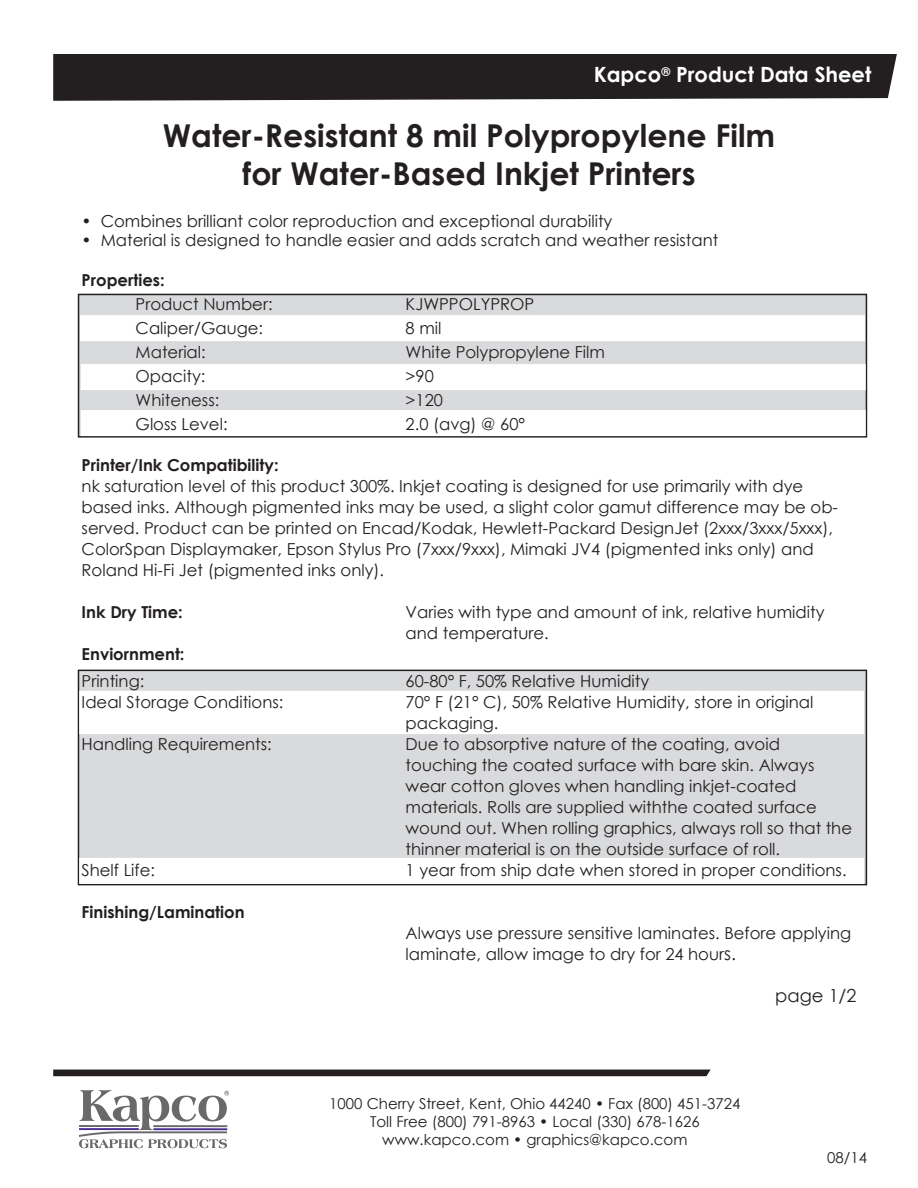
<style>
.page{position:relative;width:918px;height:1188px;background:#fff}
.page>*{position:absolute;margin:0;border:0;box-sizing:border-box;transform-origin:0 0}
.t1{font:700 31.5px "Century Gothic";color:#231f20}
.t2{font:700 21px "Century Gothic";color:#fff}
.t3{font:18px "Century Gothic";color:#231f20}
.t4{font:16.5px/21px "Century Gothic";color:#231f20}
.t5{font:700 16.5px "Century Gothic";color:#231f20}
.t6{font:15px "Century Gothic";color:#231f20}
.s1{font-size:18px}
</style>
<div class="page">
<img style="left:79px;top:1090px;width:150px;height:59px">
<div style="left:53px;top:54px;width:844px;height:47px;background:#231f20"></div>
<svg style="left:53px;top:1069px;width:658px;height:8px;background:#474445"></svg>
<div style="left:79px;top:294px;width:787px;height:143px;background:#d9dadc"></div>
<div style="left:78px;top:294px;width:789px;height:144px;border:2px solid #231f20"></div>
<div style="left:78px;top:670px;width:788px;height:215px;background:#d9dadc"></div>
<div style="left:78px;top:670px;width:789px;height:215px;border:2px solid #231f20"></div>
<div style="left:80px;top:315px;width:785px;height:26px;background:#fff"></div>
<div style="left:81px;top:364px;width:785px;height:26px;background:#fff"></div>
<div style="left:81px;top:410px;width:785px;height:26px;background:#fff"></div>
<div style="left:79px;top:691px;width:785px;height:43px;background:#fff"></div>
<div style="left:79px;top:858px;width:785px;height:26px;background:#fff"></div>
<p class="t2" style="left:594px;top:59px;width:279px">Kapco<sup>®</sup> Product Data Sheet</p>
<p class="t1" style="left:163px;top:112px;width:614px">Water-Resistant 8 mil Polypropylene Film</p>
<p class="t1" style="left:243px;top:150px;width:454px">for Water-Based Inkjet Printers</p>
<p class="t4" style="left:82px;top:210px;width:532px">• Combines brilliant color reproduction and exceptional durability</p>
<p class="t4" style="left:82px;top:230px;width:638px">• Material is designed to handle easier and adds scratch and weather resistant</p>
<p class="t5" style="left:82px;top:267px;width:85px">Properties:</p>
<p class="t4" style="left:136px;top:293px;width:138px">Product Number:</p>
<p class="t4" style="left:406px;top:293px;width:130px">KJWPPOLYPROP</p>
<p class="t4" style="left:136px;top:317px;width:129px">Caliper/Gauge:</p>
<p class="t4" style="left:406px;top:317px;width:37px">8 mil</p>
<p class="t4" style="left:136px;top:341px;width:72px">Material:</p>
<p class="t4" style="left:406px;top:341px;width:201px">White Polypropylene Film</p>
<p class="t4" style="left:136px;top:365px;width:71px">Opacity:</p>
<p class="t4" style="left:406px;top:365px;width:30px">&gt;90</p>
<p class="t4" style="left:136px;top:389px;width:85px">Whiteness:</p>
<p class="t4" style="left:406px;top:389px;width:39px">&gt;120</p>
<p class="t4" style="left:136px;top:413px;width:93px">Gloss Level:</p>
<p class="t4" style="left:406px;top:413px;width:121px">2.0 (avg) @ 60°</p>
<p class="t5" style="left:82px;top:452px;width:199px">Printer/Ink Compatibility:</p>
<p class="t4" style="left:82px;top:475px;width:758px">nk saturation level of this product 300%. Inkjet coating is designed for use primarily with dye based inks. Although pigmented inks may be used, a slight color gamut difference may be ob&shy;served. Product can be printed on Encad/Kodak, Hewlett-Packard DesignJet (2xxx/3xxx/5xxx), ColorSpan Displaymaker, Epson Stylus Pro (7xxx/9xxx), Mimaki JV4 (pigmented inks only) and Roland Hi-Fi Jet (pigmented inks only).</p>
<p class="t5" style="left:82px;top:599px;width:103px">Ink Dry Time:</p>
<p class="t4" style="left:406px;top:601px;width:420px">Varies with type and amount of ink, relative humidity and temperature.</p>
<p class="t5" style="left:82px;top:641px;width:104px">Enviornment:</p>
<p class="t4" style="left:82px;top:670px;width:64px">Printing:</p>
<p class="t4" style="left:406px;top:670px;width:245px">60-80° F, 50% Relative Humidity</p>
<p class="t4" style="left:82px;top:691px;width:203px">Ideal Storage Conditions:</p>
<p class="t4" style="left:406px;top:691px;width:409px">70° F (21° C), 50% Relative Humidity, store in original</p>
<p class="t4" style="left:406px;top:712px;width:94px">packaging.</p>
<p class="t4" style="left:82px;top:733px;width:192px">Handling Requirements:</p>
<p class="t4" style="left:406px;top:733px;width:410px">Due to absorptive nature of the coating, avoid touching the coated surface with bare skin. Always</p>
<p class="t4" style="left:406px;top:775px;width:392px">wear cotton gloves when handling inkjet-coated</p>
<p class="t4" style="left:406px;top:796px;width:413px">materials. Rolls are supplied withthe coated surface</p>
<p class="t4" style="left:406px;top:817px;width:448px">wound out. When rolling graphics, always roll so that the thinner material is on the outside surface of roll.</p>
<p class="t4" style="left:82px;top:859px;width:75px">Shelf Life:</p>
<p class="t4" style="left:406px;top:859px;width:443px">1 year from ship date when stored in proper conditions.</p>
<p class="t5" style="left:82px;top:899px;width:165px">Finishing/Lamination</p>
<p class="t4" style="left:406px;top:922px;width:447px">Always use pressure sensitive laminates. Before applying laminate, allow image to dry for 24 hour<span class="s1">s.</span></p>
<p class="t3" style="left:775px;top:983px;width:83px">page 1/2</p>
<p class="t6" style="left:329px;top:1093px;width:413px">1000 Cherry Street, Kent, Ohio 44240 • Fax (800) 451-3724</p>
<p class="t6" style="left:370px;top:1111px;width:331px">Toll Free (800) 791-8963 • Local (330) 678-1626</p>
<p class="t6" style="left:382px;top:1129px;width:307px">www.kapco.com • graphics@kapco.com</p>
<p class="t6" style="left:827px;top:1147px;width:41px">08/14</p>
</div>
